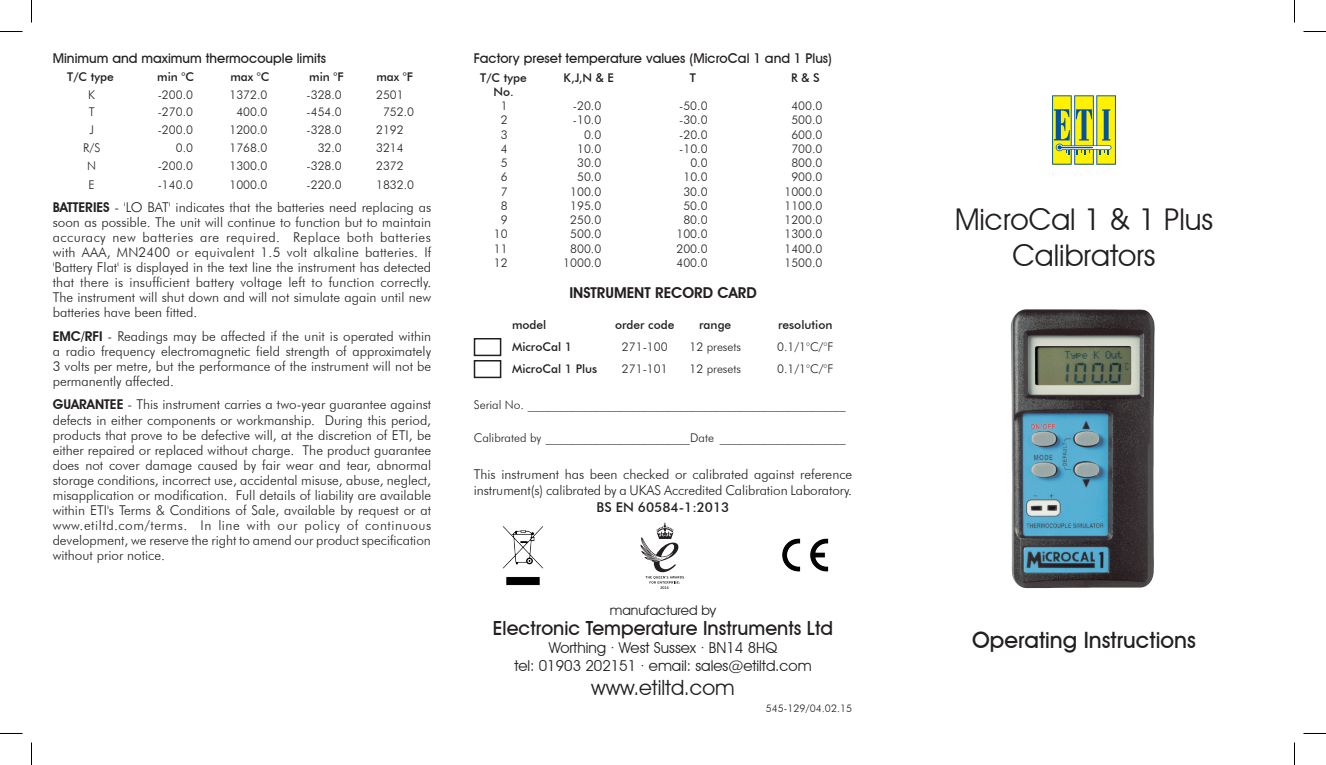
<style>
.page{position:relative;width:1326px;height:765px;background:#fff}
.page>*{position:absolute;margin:0;border:0;box-sizing:border-box;transform-origin:0 0}
.t1{font:30px "Avant Garde IT Cby BT";color:#231f20}
.t2{font:500 22.5px "Avant Garde IT Cby BT";color:#231f20}
.t3{font:21px "Avant Garde IT Cby BT";color:#231f20}
.t4{font:500 19.5px "Avant Garde IT Cby BT";color:#231f20}
.t5{font:15px "Avant Garde IT Cby BT";color:#231f20}
.t6{font:600 15px "Avant Garde IT Cby BT";color:#231f20}
.heading_1{font:300 13.5px/15px "Futura BT";color:#231f20;text-align:justify}
.heading_1-2{font:500 13.5px "Avant Garde IT Cby BT";color:#231f20}
.t7{font:500 13.5px "Futura BT";color:#231f20}
.t8{font:13.5px "Avant Garde IT Cby BT";color:#231f20}
.t9{font:300 12px "Futura BT";color:#231f20}
.t10{font:500 12px "Futura BT";color:#231f20}
.t11{font:300 10.5px "Futura BT";color:#231f20}
.s1{color:#fff}
.s2{font-family:"Avant Garde IT Cby BT";font-weight:600}
.s3{font-family:"Futura BT"}
</style>
<div class="page">
<div style="left:474px;top:338px;width:27px;height:18px;border:2px solid #231f20"></div>
<div style="left:474px;top:360px;width:27px;height:18px;border:2px solid #231f20"></div>
<svg style="left:1052px;top:95px;width:64px;height:70px;background:#b5c448"></svg>
<svg style="left:640px;top:522px;width:44px;height:67px"></svg>
<img style="left:782px;top:538px;width:47px;height:34px">
<img style="left:503px;top:526px;width:41px;height:59px">
<img style="left:1011px;top:309px;width:144px;height:279px">
<svg style="left:0;top:31px;width:22px;height:1px"></svg>
<svg style="left:1303px;top:31px;width:23px;height:1px"></svg>
<svg style="left:0;top:733px;width:22px;height:1px"></svg>
<svg style="left:1303px;top:733px;width:23px;height:1px"></svg>
<svg style="left:31px;top:0;width:1px;height:22px"></svg>
<svg style="left:31px;top:742px;width:1px;height:23px"></svg>
<svg style="left:1294px;top:0;width:1px;height:22px"></svg>
<svg style="left:1294px;top:742px;width:1px;height:23px"></svg>
<p class="heading_1-2" style="left:53px;top:50px;width:275px">Minimum and maximum thermocouple limits</p>
<p class="t10" style="left:67px;top:69px;width:48px">T/C type</p>
<p class="t10" style="left:157px;top:69px;width:38px">min °C</p>
<p class="t10" style="left:230px;top:69px;width:41px">max °C</p>
<p class="t10" style="left:309px;top:69px;width:36px">min °F</p>
<p class="t10" style="left:376px;top:69px;width:38px">max °F</p>
<p class="t9" style="left:88px;top:87px;width:8px">K</p>
<p class="t9" style="left:158px;top:87px;width:37px">-200.0</p>
<p class="t9" style="left:229px;top:87px;width:40px">1372.0</p>
<p class="t9" style="left:307px;top:87px;width:37px">-328.0</p>
<p class="t9" style="left:376px;top:87px;width:40px">2501<span class="s1">.0</span></p>
<p class="t9" style="left:89px;top:105px;width:7px">T</p>
<p class="t9" style="left:158px;top:105px;width:37px">-270.0</p>
<p class="t9" style="left:236px;top:105px;width:33px">400.0</p>
<p class="t9" style="left:307px;top:105px;width:37px">-454.0</p>
<p class="t9" style="left:383px;top:105px;width:33px">752.0</p>
<p class="t9" style="left:89px;top:122px;width:6px">J</p>
<p class="t9" style="left:158px;top:122px;width:37px">-200.0</p>
<p class="t9" style="left:229px;top:122px;width:40px">1200.0</p>
<p class="t9" style="left:307px;top:122px;width:37px">-328.0</p>
<p class="t9" style="left:376px;top:122px;width:40px">2192<span class="s1">.0</span></p>
<p class="t9" style="left:83px;top:140px;width:19px">R/S</p>
<p class="t9" style="left:176px;top:140px;width:19px">0.0</p>
<p class="t9" style="left:229px;top:140px;width:40px">1768.0</p>
<p class="t9" style="left:318px;top:140px;width:26px">32.0</p>
<p class="t9" style="left:376px;top:140px;width:40px">3214<span class="s1">.0</span></p>
<p class="t9" style="left:87px;top:158px;width:10px">N</p>
<p class="t9" style="left:158px;top:158px;width:37px">-200.0</p>
<p class="t9" style="left:229px;top:158px;width:40px">1300.0</p>
<p class="t9" style="left:307px;top:158px;width:37px">-328.0</p>
<p class="t9" style="left:376px;top:158px;width:40px">2372<span class="s1">.0</span></p>
<p class="t9" style="left:89px;top:177px;width:8px">E</p>
<p class="t9" style="left:158px;top:177px;width:37px">-140.0</p>
<p class="t9" style="left:229px;top:177px;width:40px">1000.0</p>
<p class="t9" style="left:307px;top:177px;width:37px">-220.0</p>
<p class="t9" style="left:376px;top:177px;width:40px">1832.0</p>
<p class="heading_1" style="left:53px;top:200px;width:380px"><span class="s2">BATTERIES</span> - 'LO BAT' indicates that the batteries need replacing as soon as possible. The unit will continue to function but to maintain accuracy new batteries are required. Replace both batteries with AAA, MN2400 or equivalent 1.5 volt alkaline batteries. If 'Battery Flat' is displayed in the text line the instrument has detected that there is insufficient battery voltage left to function correctly.<br>The instrument will shut down and will not simulate again until new batteries have been fitted.</p>
<p class="heading_1" style="left:53px;top:328px;width:380px"><span class="s2">EMC/RFI</span> - Readings may be affected if the unit is operated within a radio frequency electromagnetic field strength of approximately 3 volts per metre, but the performance of the instrument will not be permanently affected.</p>
<p class="heading_1" style="left:53px;top:397px;width:380px"><span class="s2">GUARANTEE</span> - This instrument carries a two-year guarantee against defects in either components or workmanship. During this period, products that prove to be defective will, at the discretion of ETI, be either repaired or replaced without charge. The product guarantee does not cover damage caused by fair wear and tear, abnormal storage conditions, incorrect use, accidental misuse, abuse, neglect, misapplication or modification. Full details of liability are available within ETI's Terms &amp; Conditions of Sale, available by request or at www.etiltd.com/terms. In line with our policy of continuous development, we reserve the right to amend our product specification without prior notice.</p>
<p class="heading_1-2" style="left:474px;top:50px;width:360px">Factory preset temperature values <span class="s3">(</span>MicroCal 1 and 1 Plus<span class="s3">)</span></p>
<p class="t10" style="left:480px;top:70px;width:48px">T/C type</p>
<p class="t10" style="left:563px;top:70px;width:52px">K,J,N &amp; E</p>
<p class="t10" style="left:690px;top:70px;width:8px">T</p>
<p class="t10" style="left:791px;top:70px;width:30px">R &amp; S</p>
<p class="t10" style="left:493px;top:84px;width:22px">No.</p>
<p class="t9" style="left:501px;top:98px;width:8px">1</p>
<p class="t9" style="left:573px;top:98px;width:30px">-20.0</p>
<p class="t9" style="left:679px;top:98px;width:30px">-50.0</p>
<p class="t9" style="left:791px;top:98px;width:33px">400.0</p>
<p class="t9" style="left:501px;top:113px;width:8px">2</p>
<p class="t9" style="left:573px;top:113px;width:30px">-10.0</p>
<p class="t9" style="left:679px;top:113px;width:30px">-30.0</p>
<p class="t9" style="left:791px;top:113px;width:33px">500.0</p>
<p class="t9" style="left:501px;top:127px;width:8px">3</p>
<p class="t9" style="left:584px;top:127px;width:19px">0.0</p>
<p class="t9" style="left:679px;top:127px;width:30px">-20.0</p>
<p class="t9" style="left:791px;top:127px;width:33px">600.0</p>
<p class="t9" style="left:501px;top:141px;width:8px">4</p>
<p class="t9" style="left:577px;top:141px;width:26px">10.0</p>
<p class="t9" style="left:679px;top:141px;width:30px">-10.0</p>
<p class="t9" style="left:791px;top:141px;width:33px">700.0</p>
<p class="t9" style="left:501px;top:155px;width:8px">5</p>
<p class="t9" style="left:577px;top:155px;width:26px">30.0</p>
<p class="t9" style="left:690px;top:155px;width:19px">0.0</p>
<p class="t9" style="left:791px;top:155px;width:33px">800.0</p>
<p class="t9" style="left:501px;top:170px;width:8px">6</p>
<p class="t9" style="left:577px;top:170px;width:26px">50.0</p>
<p class="t9" style="left:683px;top:170px;width:26px">10.0</p>
<p class="t9" style="left:791px;top:170px;width:33px">900.0</p>
<p class="t9" style="left:501px;top:184px;width:8px">7</p>
<p class="t9" style="left:570px;top:184px;width:33px">100.0</p>
<p class="t9" style="left:683px;top:184px;width:26px">30.0</p>
<p class="t9" style="left:784px;top:184px;width:40px">1000.0</p>
<p class="t9" style="left:501px;top:198px;width:8px">8</p>
<p class="t9" style="left:570px;top:198px;width:33px">195.0</p>
<p class="t9" style="left:683px;top:198px;width:26px">50.0</p>
<p class="t9" style="left:784px;top:198px;width:40px">1100.0</p>
<p class="t9" style="left:501px;top:212px;width:8px">9</p>
<p class="t9" style="left:570px;top:212px;width:33px">250.0</p>
<p class="t9" style="left:683px;top:212px;width:26px">80.0</p>
<p class="t9" style="left:784px;top:212px;width:40px">1200.0</p>
<p class="t9" style="left:494px;top:227px;width:15px">10</p>
<p class="t9" style="left:570px;top:227px;width:33px">500.0</p>
<p class="t9" style="left:676px;top:227px;width:33px">100.0</p>
<p class="t9" style="left:784px;top:227px;width:40px">1300.0</p>
<p class="t9" style="left:494px;top:241px;width:15px">11</p>
<p class="t9" style="left:570px;top:241px;width:33px">800.0</p>
<p class="t9" style="left:676px;top:241px;width:33px">200.0</p>
<p class="t9" style="left:784px;top:241px;width:40px">1400.0</p>
<p class="t9" style="left:494px;top:255px;width:15px">12</p>
<p class="t9" style="left:563px;top:255px;width:40px">1000.0</p>
<p class="t9" style="left:676px;top:255px;width:33px">400.0</p>
<p class="t9" style="left:784px;top:255px;width:40px">1500.0</p>
<p class="t6" style="left:569px;top:284px;width:189px">INSTRUMENT RECORD CARD</p>
<p class="t10" style="left:512px;top:317px;width:36px">model</p>
<p class="t10" style="left:615px;top:317px;width:61px">order code</p>
<p class="t10" style="left:699px;top:317px;width:34px">range</p>
<p class="t10" style="left:778px;top:317px;width:56px">resolution</p>
<p class="t10" style="left:512px;top:339px;width:62px">MicroCal 1</p>
<p class="t9" style="left:622px;top:339px;width:47px">271-100</p>
<p class="t9" style="left:689px;top:339px;width:53px">12 presets</p>
<p class="t9" style="left:777px;top:339px;width:58px">0.1/1°C/°F</p>
<p class="t10" style="left:512px;top:361px;width:87px">MicroCal 1 Plus</p>
<p class="t9" style="left:622px;top:361px;width:47px">271-101</p>
<p class="t9" style="left:689px;top:361px;width:53px">12 presets</p>
<p class="t9" style="left:777px;top:361px;width:58px">0.1/1°C/°F</p>
<p class="t9" style="left:474px;top:397px;width:374px">Serial No. _____________________________________________________</p>
<p class="t9" style="left:474px;top:430px;width:373px">Calibrated by ________________________Date _____________________</p>
<p class="heading_1" style="left:474px;top:465px;width:380px;line-height:16.5px">This instrument has been checked or calibrated against reference instrument(s) calibrated by a UKAS Accredited Calibration Laboratory.</p>
<p class="t7" style="left:597px;top:499px;width:134px">BS EN 60584-1:2013</p>
<p class="t8" style="left:610px;top:602px;width:108px">manufactured by</p>
<p class="t4" style="left:493px;top:616px;width:342px">Electronic Temperature Instruments Ltd</p>
<p class="t5" style="left:549px;top:638px;width:230px">Worthing · West Sussex · BN14 8HQ</p>
<p class="t5" style="left:514px;top:656px;width:299px">tel: 01903 202151 · email: sales@etiltd.com</p>
<p class="t3" style="left:591px;top:675px;width:145px">www.etiltd.com</p>
<p class="t11" style="left:766px;top:702px;width:88px">545-129/04.02.15</p>
<p class="t1" style="left:955px;top:201px;width:260px">MicroCal 1 &amp; 1 Plus</p>
<p class="t1" style="left:1012px;top:237px;width:145px">Calibrators</p>
<p class="t2" style="left:972px;top:626px;width:225px">Operating Instructions</p>
</div>
